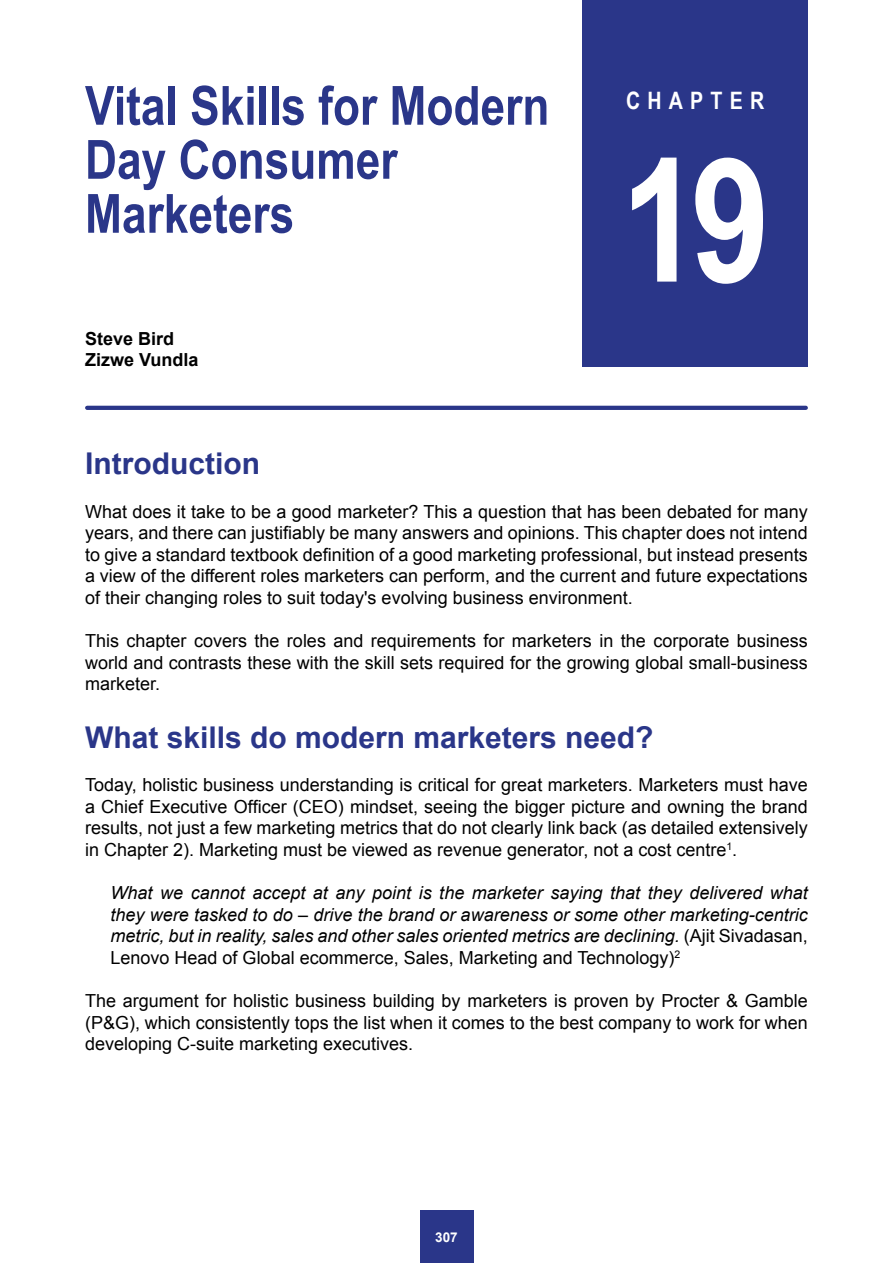
<style>
.page{position:relative;width:893px;height:1263px;background:#fff}
.page>*{position:absolute;margin:0;border:0;box-sizing:border-box;transform-origin:0 0}
.t1{font:700 172.5px "Arial Narrow";color:#fff}
.t2{font:700 54px/54px "Arial Narrow";color:#2a3689}
.t3{font:700 30px "Arial";color:#2a3689}
.t4{font:700 24px "Arial Narrow";letter-spacing:.3em;color:#fff}
.t5{font:18px/21.6px "Arial";color:#000;text-align:justify}
.t6{font:italic 18px/21.6px "Arial";color:#000;text-align:justify}
.t7{font:700 18px/21.6px "Arial";color:#000}
.t8{font:700 13.5px "Arial";color:#fff}
.s1{font-style:normal}
</style>
<div class="page">
<div style="left:420px;top:1210px;width:53px;height:53px;background:#2a3689"></div>
<hr style="left:87px;top:406px;width:719px;height:4px;background:#2a3689">
<div style="left:582px;top:0;width:226px;height:366px;background:#2a3689"></div>
<h2 class="t2" style="left:85px;top:76px;width:466px">Vital Skills for Modern<br>Day Consumer<br>Marketers</h2>
<p class="t7" style="left:85px;top:328px;width:115px">Steve Bird<br>Zizwe Vundla</p>
<h3 class="t4" style="left:626px;top:82px;width:140px">CHAPTER</h3>
<h1 class="t1" style="left:621px;top:90px;width:150px">19</h1>
<h3 class="t3" style="left:85px;top:444px;width:176px">Introduction</h3>
<p class="t5" style="left:85px;top:501px;width:724px">What does it take to be a good marketer? This a question that has been debated for many years, and there can justifiably be many answers and opinions. This chapter does not intend to give a standard textbook definition of a good marketing professional, but instead presents a view of the different roles marketers can perform, and the current and future expectations of their changing roles to suit today's evolving business environment.</p>
<p class="t5" style="left:85px;top:630px;width:724px">This chapter covers the roles and requirements for marketers in the corporate business world and contrasts these with the skill sets required for the growing global small-business marketer.</p>
<h3 class="t3" style="left:85px;top:718px;width:570px">What skills do modern marketers need?</h3>
<p class="t5" style="left:85px;top:774px;width:724px">Today, holistic business understanding is critical for great marketers. Marketers must have a Chief Executive Officer (CEO) mindset, seeing the bigger picture and owning the brand results, not just a few marketing metrics that do not clearly link back (as detailed extensively in Chapter 2). Marketing must be viewed as revenue generator, not a cost centre<sup>1</sup>.</p>
<p class="t6" style="left:111px;top:882px;width:699px">What we cannot accept at any point is the marketer saying that they delivered what they were tasked to do – drive the brand or awareness or some other marketing-centric metric, but in reality, sales and other sales oriented metrics are declining. <span class="s1">(Ajit Sivadasan, Lenovo Head of Global ecommerce, Sales, Marketing and Technology)</span><sup>2</sup></p>
<p class="t5" style="left:85px;top:990px;width:724px">The argument for holistic business building by marketers is proven by Procter &amp; Gamble (P&amp;G), which consistently tops the list when it comes to the best company to work for when developing C-suite marketing executives.</p>
<p class="t8" style="left:435px;top:1228px;width:24px">307</p>
</div>
